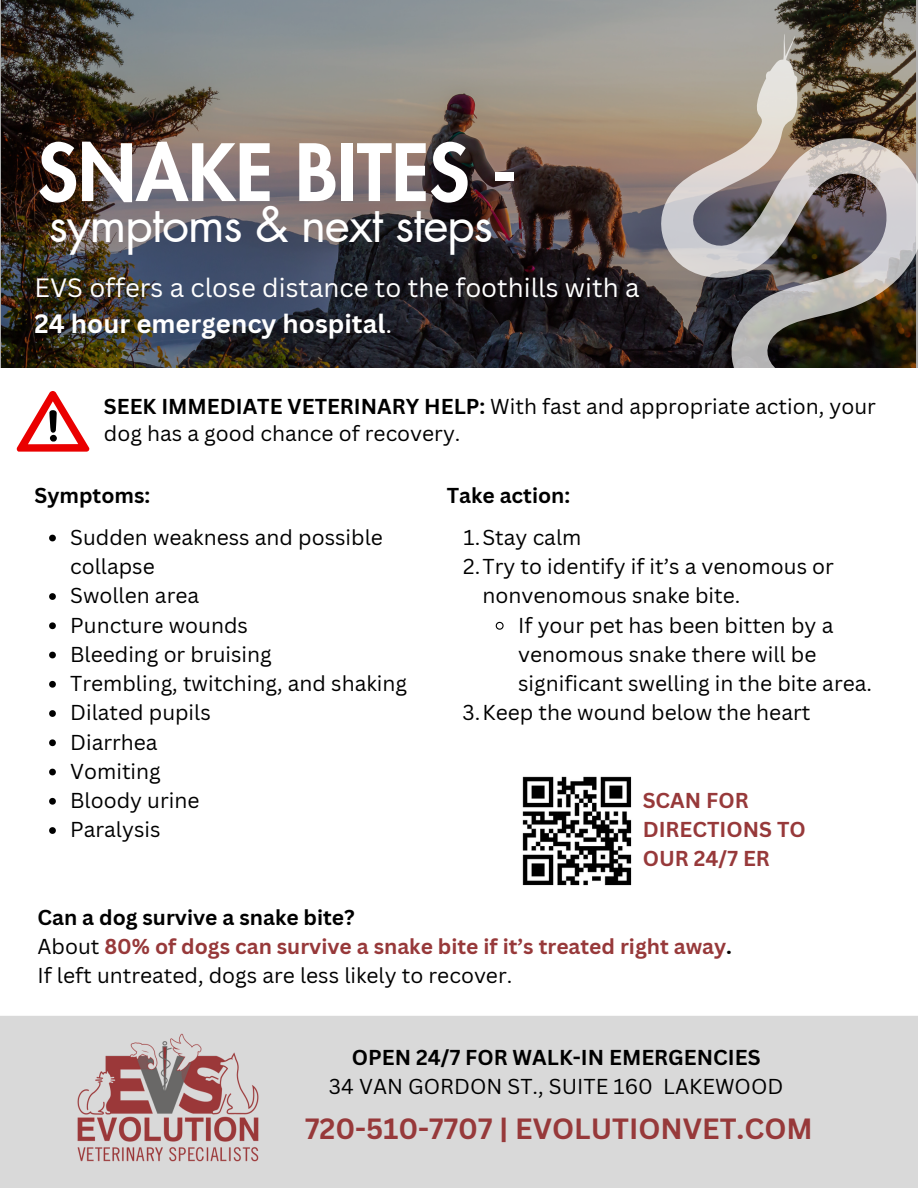
<style>
.page{position:relative;width:918px;height:1188px;background:#fff}
.page>*{position:absolute;margin:0;border:0;box-sizing:border-box;transform-origin:0 0}
.t1{font:800 76.65px "Futura LT Pro";color:#fff}
.t2{font:48.3px "Futura LT Pro";letter-spacing:-.025em;color:#fff}
.t3{font:700 28.5px "Canva Sans";color:#97393a}
.t4{font:25.8px/36px "Canva Sans";color:#fff}
.t5{font:21px/29.2px "Canva Sans";color:#000}
.t6{font:700 21px/29.2px "Canva Sans";color:#97393a}
.t7{font:700 21px "Canva Sans";color:#000}
.s1{font-weight:700}
.s2{font-weight:400;color:#000}
.s3{color:#000}
</style>
<div class="page">
<img style="left:0;top:0;width:918px;height:368px">
<div style="left:0;top:1016px;width:918px;height:172px;background:#d9d9d9"></div>
<svg style="left:17px;top:391px;width:73px;height:61px"></svg>
<img style="left:77px;top:1033px;width:182px;height:129px">
<img style="left:522px;top:776px;width:110px;height:110px">
<img style="left:661px;top:34px;width:257px;height:334px">
<svg style="left:49px;top:535px;width:7px;height:6px"></svg>
<svg style="left:49px;top:593px;width:7px;height:7px"></svg>
<svg style="left:49px;top:622px;width:7px;height:7px"></svg>
<svg style="left:49px;top:652px;width:7px;height:6px"></svg>
<svg style="left:49px;top:681px;width:7px;height:7px"></svg>
<svg style="left:49px;top:710px;width:7px;height:7px"></svg>
<svg style="left:49px;top:739px;width:7px;height:7px"></svg>
<svg style="left:49px;top:769px;width:7px;height:6px"></svg>
<svg style="left:49px;top:798px;width:7px;height:7px"></svg>
<svg style="left:49px;top:827px;width:7px;height:7px"></svg>
<svg style="left:495px;top:621px;width:9px;height:9px"></svg>
<p class="t1" style="left:38px;top:138px;width:481px">SNAKE BITES -</p>
<p class="t2" style="left:49px;top:202px;width:446px">symptoms &amp; next steps</p>
<p class="t4" style="left:34px;top:269px;width:606px">EVS offers a close distance to the foothills with a<br><span class="s1">24 hour emergency hospital</span>.</p>
<p class="t5" style="left:104px;top:393px;width:773px;line-height:27px"><span class="s1">SEEK IMMEDIATE VETERINARY HELP:</span> With fast and appropriate action, your dog has a good chance of recovery.</p>
<h4 class="t7" style="left:34px;top:481px;width:117px">Symptoms:</h4>
<p class="t5" style="left:70px;top:522px;width:314px">Sudden weakness and possible collapse</p>
<p class="t5" style="left:70px;top:581px;width:130px">Swollen area</p>
<p class="t5" style="left:70px;top:610px;width:179px">Puncture wounds</p>
<p class="t5" style="left:70px;top:639px;width:203px">Bleeding or bruising</p>
<p class="t5" style="left:70px;top:668px;width:338px">Trembling, twitching, and shaking</p>
<p class="t5" style="left:70px;top:698px;width:142px">Dilated pupils</p>
<p class="t5" style="left:70px;top:727px;width:89px">Diarrhea</p>
<p class="t5" style="left:70px;top:756px;width:92px">Vomiting</p>
<p class="t5" style="left:70px;top:785px;width:131px">Bloody urine</p>
<p class="t5" style="left:70px;top:815px;width:92px">Paralysis</p>
<p class="t7" style="left:447px;top:481px;width:125px">Take action:</p>
<p class="t5" style="left:464px;top:522px;width:119px">1.Stay calm</p>
<p class="t5" style="left:482px;top:551px;width:353px;text-indent:-19px">2.Try to identify if it’s a venomous or nonvenomous snake bite.</p>
<p class="t5" style="left:518px;top:610px;width:355px">If your pet has been bitten by a venomous snake there will be significant swelling in the bite area.</p>
<p class="t5" style="left:463px;top:698px;width:349px">3.Keep the wound below the heart</p>
<p class="t6" style="left:643px;top:785px;width:165px">SCAN FOR<br>DIRECTIONS TO<br>OUR 24/7 ER</p>
<p class="t7" style="left:37px;top:902px;width:319px">Can a dog survive a snake bite?</p>
<p class="t6" style="left:37px;top:931px;width:696px"><span class="s2">About</span> 80% of dogs can survive a snake bite if it’s treated right away<span class="s3">.</span></p>
<p class="t5" style="left:37px;top:960px;width:476px">If left untreated, dogs are less likely to recover.</p>
<p class="t5" style="left:329px;top:1042px;width:456px;text-align:center"><span class="s1">OPEN 24/7 FOR WALK-IN EMERGENCIES<br></span>34 VAN GORDON ST., SUITE 160 LAKEWOOD</p>
<p class="t3" style="left:305px;top:1109px;width:509px">720-510-7707 | EVOLUTIONVET.COM</p>
</div>
